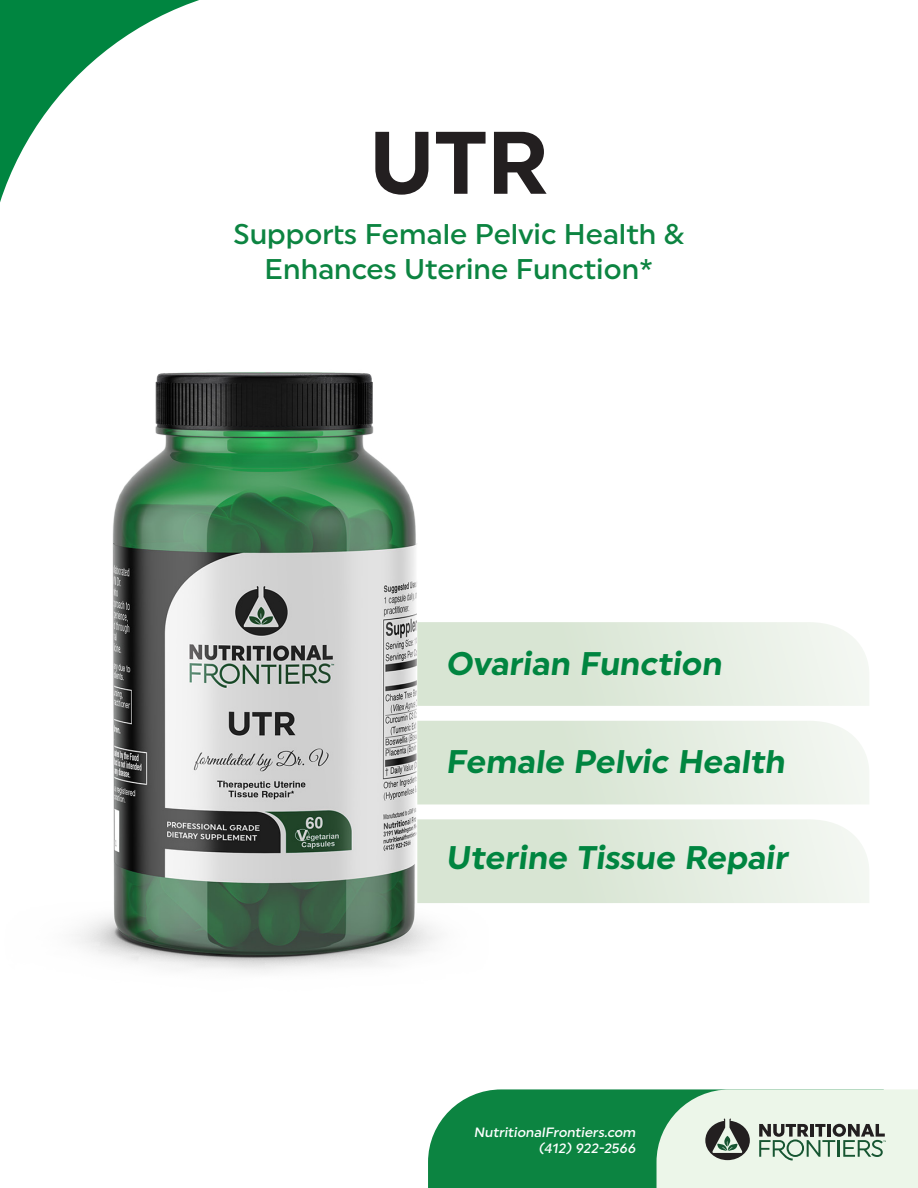
<style>
.page{position:relative;width:918px;height:1188px;background:#fff}
.page>*{position:absolute;margin:0;border:0;box-sizing:border-box;transform-origin:0 0}
.t1{font:700 88.5px "Uniform";color:#231f20}
.t2{font:700 32.7px "Uniform";color:#008540}
.t3{font:500 28.5px "Uniform";color:#0c8441}
.t4{font:500 13.5px "Uniform";color:#fff}
</style>
<div class="page">
<svg style="left:528px;top:622px;width:341px;height:84px;background:#e4ede1"></svg>
<svg style="left:528px;top:721px;width:341px;height:83px;background:#e4ede1"></svg>
<svg style="left:528px;top:819px;width:341px;height:84px;background:#e4ede1"></svg>
<img style="left:76px;top:372px;width:452px;height:600px">
<div style="left:428px;top:1089px;width:229px;height:99px;background:#0c8441"></div>
<svg style="left:657px;top:1089px;width:261px;height:99px;background:#cbdbcc"></svg>
<svg style="left:0;top:0;width:199px;height:202px"></svg>
<p class="t1" style="left:369px;top:110px;width:181px">UTR</p>
<p class="t3" style="left:233px;top:217px;width:453px">Supports Female Pelvic Health &amp;</p>
<p class="t3" style="left:265px;top:252px;width:390px">Enhances Uterine Function*</p>
<p class="t2" style="left:446px;top:644px;width:282px">Ovarian Function</p>
<p class="t2" style="left:446px;top:742px;width:345px">Female Pelvic Health</p>
<p class="t2" style="left:446px;top:838px;width:348px">Uterine Tissue Repair</p>
<p class="t4" style="left:474px;top:1124px;width:166px">NutritionalFrontiers.com</p>
<p class="t4" style="left:538px;top:1140px;width:101px">(412) 922-2566</p>
</div>
